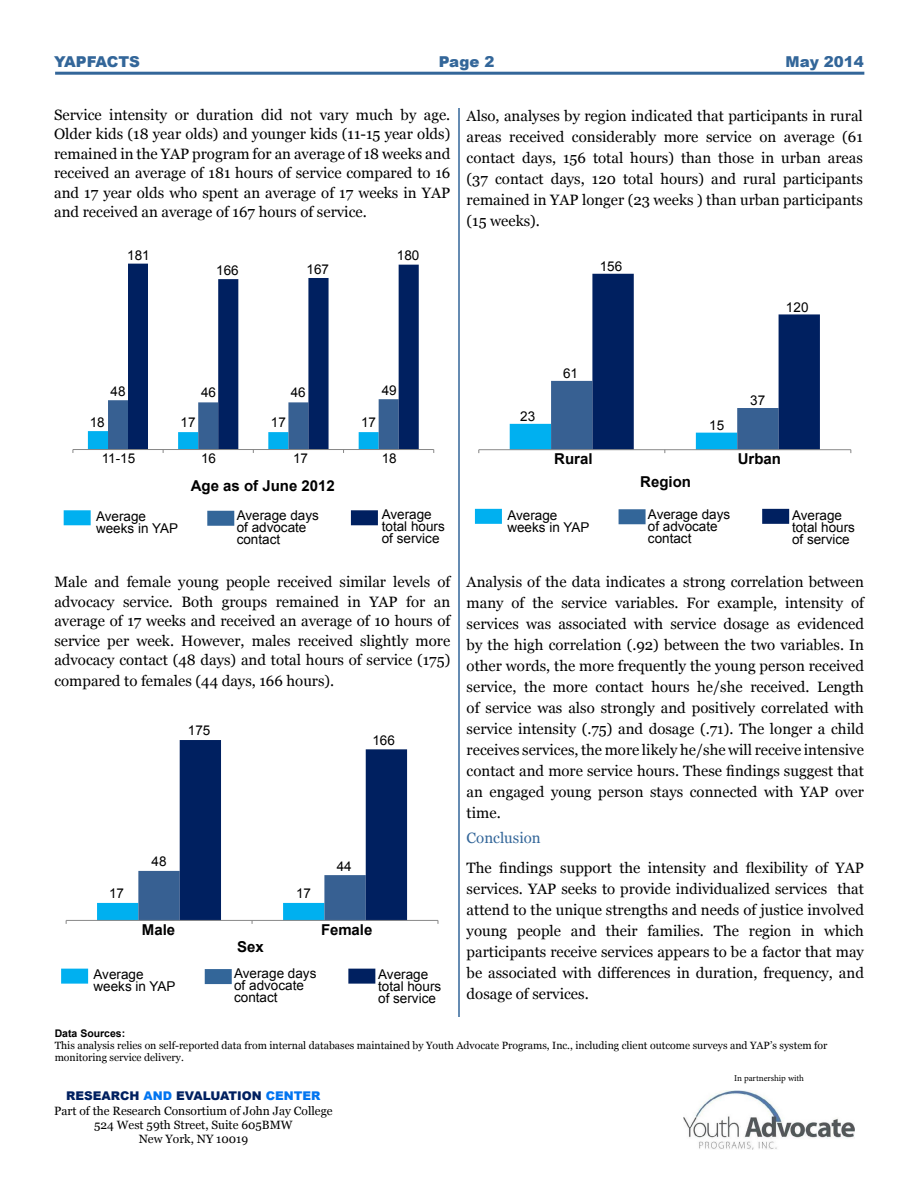
<style>
.page{position:relative;width:918px;height:1188px;background:#fff}
.page>*{position:absolute;margin:0;border:0;box-sizing:border-box;transform-origin:0 0}
.t1{font:15px/21px "Georgia";color:#000;text-align:justify}
.t2{font:700 15px "Arial";color:#000}
.t3{font:900 15px "Arial";color:#369}
.t4{font:15px "Georgia";color:#369}
.t5{font:13.5px/12px "Arial";color:#000}
.t6{font:12px/14.4px "Georgia";color:#000;text-align:center}
.t7{font:900 12px "Arial";color:#002060}
.t8{font:10.5px/12px "Georgia";color:#000}
.t9{font:700 10.5px "Arial";color:#000}
.t10{font:9px "Minion Pro";color:#000}
.s1{color:#0275f0}
</style>
<div class="page">
<hr style="left:458px;top:108px;width:2px;height:909px;background:#369">
<img style="left:683px;top:1091px;width:171px;height:59px">
<div style="left:61px;top:969px;width:27px;height:15px;background:#00b0f0"></div>
<div style="left:205px;top:969px;width:27px;height:15px;background:#369"></div>
<div style="left:348px;top:969px;width:27px;height:15px;background:#002060"></div>
<hr style="left:66px;top:920px;width:372px;height:1px;background:#868686">
<svg style="left:97px;top:740px;width:310px;height:184px"></svg>
<hr style="left:479px;top:449px;width:372px;height:1px;background:#868686">
<svg style="left:510px;top:274px;width:310px;height:179px"></svg>
<div style="left:475px;top:509px;width:27px;height:15px;background:#00b0f0"></div>
<div style="left:619px;top:509px;width:27px;height:15px;background:#369"></div>
<div style="left:762px;top:509px;width:27px;height:15px;background:#002060"></div>
<div style="left:64px;top:510px;width:27px;height:15px;background:#00b0f0"></div>
<div style="left:207px;top:511px;width:27px;height:15px;background:#369"></div>
<div style="left:351px;top:510px;width:27px;height:15px;background:#002060"></div>
<svg style="left:128px;top:264px;width:291px;height:185px"></svg>
<hr style="left:73px;top:449px;width:361px;height:1px;background:#868686">
<svg style="left:88px;top:399px;width:311px;height:54px"></svg>
<hr style="left:55px;top:72px;width:809px;height:3px;background:#369">
<p class="t3" style="left:54px;top:51px;width:88px">YAPFACTS</p>
<p class="t3" style="left:439px;top:51px;width:57px">Page 2</p>
<p class="t3" style="left:786px;top:51px;width:80px">May 2014</p>
<p class="t1" style="left:54px;top:105px;width:398px;line-height:19.5px">Service intensity or duration did not vary much by age.<br>Older kids (18 year olds) and younger kids (11-15 year olds) remained in the YAP program for an average of 18 weeks and received an average of 181 hours of service compared to 16 and 17 year olds who spent an average of 17 weeks in YAP and received an average of 167 hours of service.</p>
<p class="t1" style="left:467px;top:105px;width:398px">Also, analyses by region indicated that participants in rural areas received considerably more service on average (61 contact days, 156 total hours) than those in urban areas (37 contact days, 120 total hours) and rural participants remained in YAP longer (23 weeks ) than urban participants (15 weeks).</p>
<p class="t5" style="left:127px;top:249px;width:24px">181</p>
<p class="t5" style="left:216px;top:264px;width:24px">166</p>
<p class="t5" style="left:307px;top:264px;width:24px">167</p>
<p class="t5" style="left:397px;top:250px;width:24px">180</p>
<p class="t5" style="left:600px;top:261px;width:24px">156</p>
<p class="t5" style="left:786px;top:302px;width:24px">120</p>
<p class="t5" style="left:111px;top:385px;width:17px">48</p>
<p class="t5" style="left:90px;top:417px;width:17px">18</p>
<p class="t5" style="left:201px;top:387px;width:17px">46</p>
<p class="t5" style="left:181px;top:417px;width:17px">17</p>
<p class="t5" style="left:291px;top:387px;width:17px">46</p>
<p class="t5" style="left:271px;top:417px;width:17px">17</p>
<p class="t5" style="left:382px;top:384px;width:17px">49</p>
<p class="t5" style="left:361px;top:417px;width:17px">17</p>
<p class="t5" style="left:102px;top:453px;width:35px">11-15</p>
<p class="t5" style="left:201px;top:453px;width:17px">16</p>
<p class="t5" style="left:293px;top:453px;width:17px">17</p>
<p class="t5" style="left:382px;top:453px;width:17px">18</p>
<p class="t2" style="left:191px;top:475px;width:146px">Age as of June 2012</p>
<p class="t5" style="left:96px;top:510px;width:84px">Average weeks in YAP</p>
<p class="t5" style="left:237px;top:510px;width:84px">Average days of advocate contact</p>
<p class="t5" style="left:382px;top:508px;width:65px">Average total hours of service</p>
<p class="t1" style="left:54px;top:573px;width:397px;line-height:19.5px">Male and female young people received similar levels of advocacy service. Both groups remained in YAP for an average of 17 weeks and received an average of 10 hours of service per week. However, males received slightly more advocacy contact (48 days) and total hours of service (175)</p>
<p class="t1" style="left:54px;top:671px;width:281px">compared to females (44 days, 166 hours).</p>
<p class="t5" style="left:188px;top:725px;width:24px">175</p>
<p class="t5" style="left:372px;top:735px;width:24px">166</p>
<p class="t5" style="left:109px;top:888px;width:17px">17</p>
<p class="t5" style="left:152px;top:855px;width:17px">48</p>
<p class="t5" style="left:296px;top:888px;width:17px">17</p>
<p class="t5" style="left:337px;top:861px;width:17px">44</p>
<p class="t2" style="left:142px;top:920px;width:35px">Male</p>
<p class="t2" style="left:321px;top:920px;width:53px">Female</p>
<p class="t2" style="left:237px;top:937px;width:28px">Sex</p>
<p class="t5" style="left:94px;top:968px;width:84px">Average weeks in YAP</p>
<p class="t5" style="left:234px;top:968px;width:84px">Average days of advocate contact</p>
<p class="t5" style="left:378px;top:968px;width:65px">Average total hours of service</p>
<p class="t5" style="left:520px;top:411px;width:17px">23</p>
<p class="t5" style="left:563px;top:367px;width:17px">61</p>
<p class="t5" style="left:709px;top:419px;width:17px">15</p>
<p class="t5" style="left:750px;top:395px;width:17px">37</p>
<p class="t2" style="left:554px;top:449px;width:40px">Rural</p>
<p class="t2" style="left:738px;top:449px;width:45px">Urban</p>
<p class="t2" style="left:640px;top:472px;width:52px">Region</p>
<p class="t5" style="left:507px;top:509px;width:84px">Average weeks in YAP</p>
<p class="t5" style="left:648px;top:509px;width:84px">Average days of advocate contact</p>
<p class="t5" style="left:792px;top:509px;width:65px">Average total hours of service</p>
<p class="t1" style="left:467px;top:572px;width:399px">Analysis of the data indicates a strong correlation between many of the service variables. For example, intensity of services was associated with service dosage as evidenced by the high correlation (.92) between the two variables. In other words, the more frequently the young person received service, the more contact hours he/she received. Length of service was also strongly and positively correlated with service intensity (.75) and dosage (.71). The longer a child receives services, the more likely he/she will receive intensive contact and more service hours. These findings suggest that an engaged young person stays connected with YAP over time.</p>
<p class="t4" style="left:467px;top:829px;width:76px">Conclusion</p>
<p class="t1" style="left:467px;top:858px;width:399px">The findings support the intensity and flexibility of YAP services. YAP seeks to provide individualized services that attend to the unique strengths and needs of justice involved young people and their families. The region in which participants receive services appears to be a factor that may be associated with differences in duration, frequency, and dosage of services.</p>
<p class="t9" style="left:55px;top:1027px;width:72px">Data Sources:</p>
<p class="t8" style="left:55px;top:1040px;width:774px">This analysis relies on self-reported data from internal databases maintained by Youth Advocate Programs, Inc., including client outcome surveys and YAP’s system for monitoring service delivery.</p>
<p class="t10" style="left:734px;top:1072px;width:71px">In partnership with</p>
<p class="t7" style="left:66px;top:1087px;width:256px">RESEARCH <span class="s1">AND</span> EVALUATION <span class="s1">CENTER</span></p>
<p class="t6" style="left:54px;top:1103px;width:280px">Part of the Research Consortium of John Jay College<br>524 West 59th Street, Suite 605BMW<br>New York, NY 10019</p>
</div>
